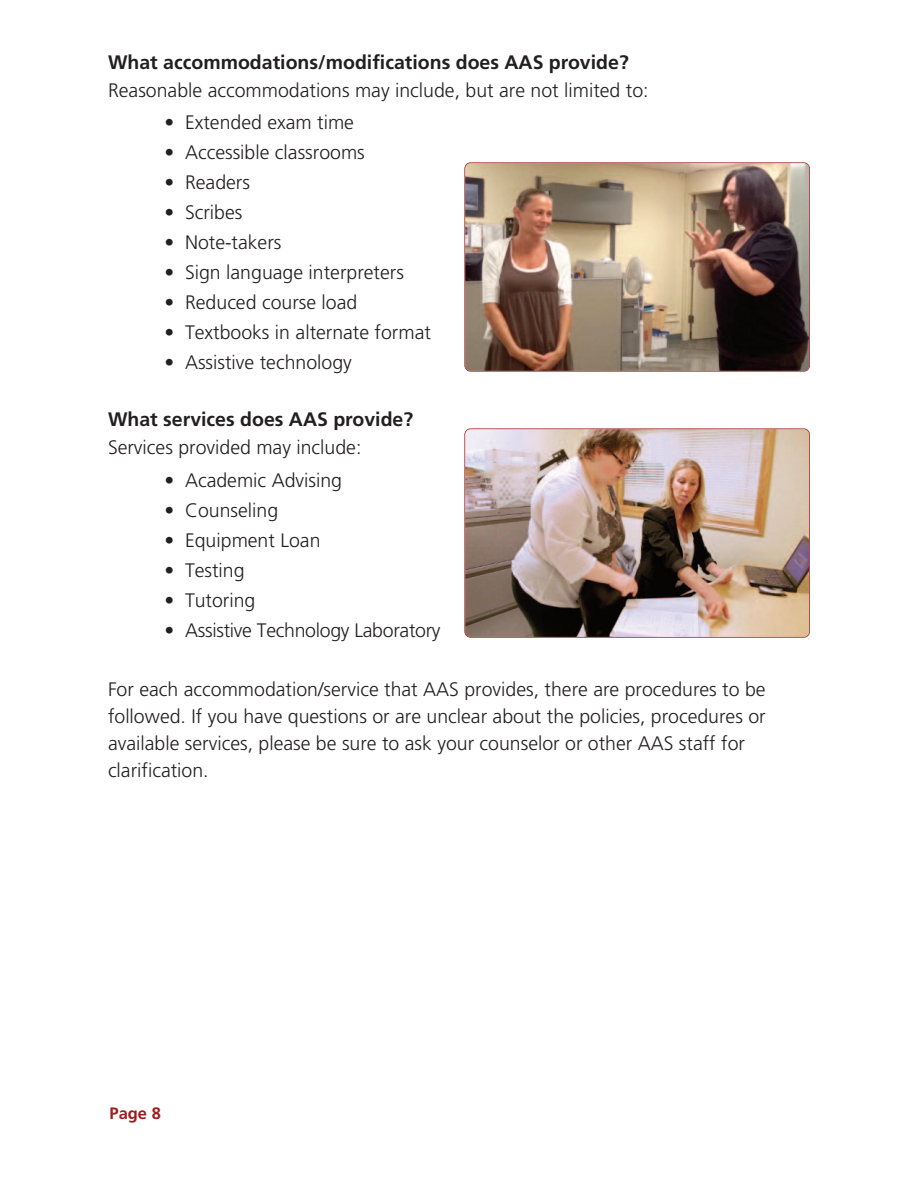
<style>
.page{position:relative;width:918px;height:1188px;background:#fff}
.page>*{position:absolute;margin:0;border:0;box-sizing:border-box;transform-origin:0 0}
.t1{font:300 19.5px/27px "Frutiger LT";color:#231f20}
.t2{font:700 19.5px/28.5px "Frutiger LT";color:#231f20}
.t3{font:700 16.5px "Frutiger LT";color:#9f1c20}
.s1{font-weight:700}
.s2{font-weight:300}
</style>
<div class="page">
<img style="left:465px;top:163px;width:344px;height:208px;border-radius:5px">
<div style="left:464px;top:162px;width:346px;height:210px;border:2px solid #9f1c20;border-radius:6px"></div>
<img style="left:465px;top:429px;width:344px;height:208px;border-radius:5px">
<div style="left:464px;top:428px;width:346px;height:210px;border:2px solid #9f1c20;border-radius:6px"></div>
<p class="t1" style="left:108px;top:48px;width:542px;line-height:28.5px"><span class="s1">What accommodations/modifications does AAS provide?<br></span>Reasonable accommodations may include, but are not limited to:</p>
<p class="t1" style="left:164px;top:109px;width:191px">• Extended exam time</p>
<p class="t1" style="left:164px;top:139px;width:202px">• Accessible classrooms</p>
<p class="t1" style="left:164px;top:169px;width:87px">• Readers</p>
<p class="t1" style="left:164px;top:199px;width:79px">• Scribes</p>
<p class="t1" style="left:164px;top:229px;width:119px">• Note-takers</p>
<p class="t1" style="left:164px;top:259px;width:241px">• Sign language interpreters</p>
<p class="t1" style="left:164px;top:289px;width:194px">• Reduced course load</p>
<p class="t1" style="left:164px;top:319px;width:268px">• Textbooks in alternate format</p>
<p class="t1" style="left:164px;top:349px;width:189px">• Assistive technology</p>
<p class="t2" style="left:108px;top:405px;width:307px">What services does AAS provide?<br><span class="s2">Services provided may include:</span></p>
<p class="t1" style="left:164px;top:467px;width:179px">• Academic Advising</p>
<p class="t1" style="left:164px;top:497px;width:115px">• Counseling</p>
<p class="t1" style="left:164px;top:527px;width:158px">• Equipment Loan</p>
<p class="t1" style="left:164px;top:557px;width:82px">• Testing</p>
<p class="t1" style="left:164px;top:587px;width:93px">• Tutoring</p>
<p class="t1" style="left:164px;top:617px;width:278px">• Assistive Technology Laboratory</p>
<p class="t1" style="left:108px;top:676px;width:659px">For each accommodation/service that AAS provides, there are procedures to be followed. If you have questions or are unclear about the policies, procedures or available services, please be sure to ask your counselor or other AAS staff for clarification.</p>
<p class="t3" style="left:110px;top:1104px;width:53px">Page 8</p>
</div>
